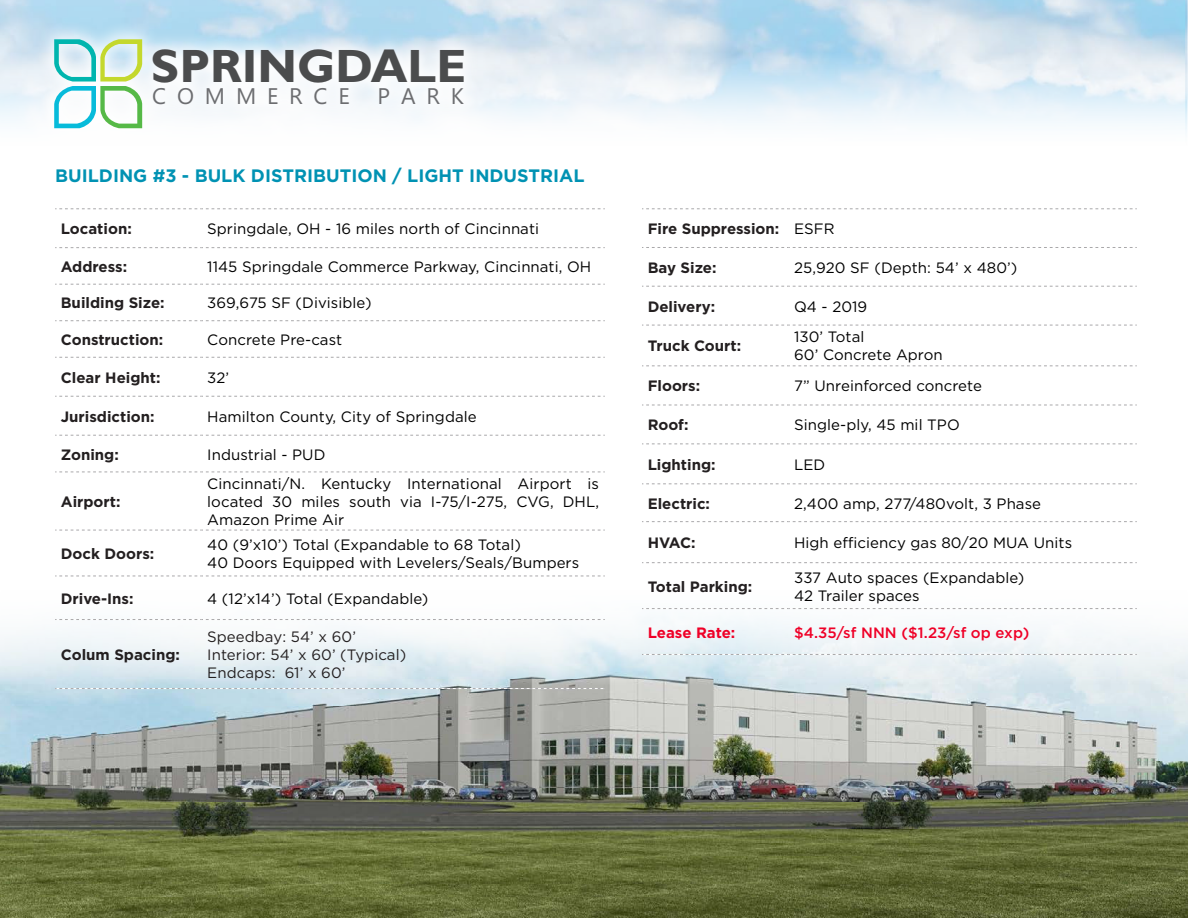
<style>
.page{position:relative;width:1188px;height:918px;background:#fff}
.page>*{position:absolute;margin:0;border:0;box-sizing:border-box;transform-origin:0 0}
.t1{font:700 46.95px "Gill Sans";color:#4b4c4d}
.t2{font:22.65px "Lao UI";letter-spacing:.48em;color:#6c6d70}
.t3{font:700 18px "Gotham";color:#0092b3}
.t4{font:15px/18px "Gotham";letter-spacing:.005em;color:#000;text-align:justify}
.Blue_9_Pt_Whitney_Se{font:700 15px "Gotham";color:#231f20}
.t5{font:15px "Gotham";letter-spacing:.005em;color:#231f20}
.t6{font:500 15px "Gotham";letter-spacing:.005em;color:#ef0027}
.Blue_9_Pt_Whitney_Se-2{font:700 15px "Gotham";color:#ef0027}
</style>
<div class="page">
<div style="left:35px;top:20px;width:447px;height:127px;background:#fff;opacity:.95"></div>
<svg style="left:54px;top:39px;width:88px;height:89px"></svg>
<img style="left:0;top:609px;width:1188px;height:309px">
<svg style="left:55px;top:208px;width:550px;height:1px"></svg>
<svg style="left:55px;top:247px;width:550px;height:1px"></svg>
<svg style="left:55px;top:284px;width:550px;height:1px"></svg>
<svg style="left:55px;top:320px;width:550px;height:1px"></svg>
<svg style="left:55px;top:357px;width:550px;height:1px"></svg>
<svg style="left:55px;top:472px;width:550px;height:1px"></svg>
<svg style="left:55px;top:530px;width:550px;height:1px"></svg>
<svg style="left:55px;top:576px;width:550px;height:1px"></svg>
<svg style="left:55px;top:619px;width:550px;height:1px"></svg>
<svg style="left:55px;top:688px;width:550px;height:1px"></svg>
<svg style="left:55px;top:396px;width:550px;height:1px"></svg>
<svg style="left:55px;top:435px;width:550px;height:1px"></svg>
<svg style="left:642px;top:208px;width:495px;height:1px"></svg>
<svg style="left:642px;top:247px;width:495px;height:1px"></svg>
<svg style="left:642px;top:286px;width:495px;height:1px"></svg>
<svg style="left:642px;top:325px;width:495px;height:1px"></svg>
<svg style="left:642px;top:365px;width:495px;height:1px"></svg>
<svg style="left:642px;top:483px;width:495px;height:1px"></svg>
<svg style="left:642px;top:521px;width:495px;height:1px"></svg>
<svg style="left:642px;top:562px;width:495px;height:1px"></svg>
<svg style="left:642px;top:608px;width:495px;height:1px"></svg>
<svg style="left:642px;top:654px;width:495px;height:1px"></svg>
<svg style="left:642px;top:405px;width:495px;height:1px"></svg>
<svg style="left:642px;top:444px;width:495px;height:1px"></svg>
<h1 class="t1" style="left:151px;top:38px;width:317px">SPRINGDALE</h1>
<h2 class="t2" style="left:152px;top:80px;width:313px">COMMERCE PARK</h2>
<p class="t3" style="left:55px;top:164px;width:531px">BUILDING #3 - BULK DISTRIBUTION / LIGHT INDUSTRIAL</p>
<p class="Blue_9_Pt_Whitney_Se" style="left:61px;top:219px;width:72px">Location:</p>
<p class="t4" style="left:207px;top:220px;width:333px">Springdale, OH - 16 miles north of Cincinnati</p>
<p class="Blue_9_Pt_Whitney_Se" style="left:61px;top:257px;width:68px">Address:</p>
<p class="t4" style="left:207px;top:257px;width:386px">1145 Springdale Commerce Parkway, Cincinnati, OH</p>
<p class="Blue_9_Pt_Whitney_Se" style="left:61px;top:293px;width:105px">Building Size:</p>
<p class="t4" style="left:207px;top:294px;width:166px">369,675 SF (Divisible)</p>
<p class="Blue_9_Pt_Whitney_Se" style="left:61px;top:330px;width:104px">Construction:</p>
<p class="t4" style="left:207px;top:330px;width:136px">Concrete Pre-cast</p>
<p class="Blue_9_Pt_Whitney_Se" style="left:61px;top:367px;width:101px">Clear Height:</p>
<p class="t4" style="left:207px;top:368px;width:24px">32’</p>
<p class="Blue_9_Pt_Whitney_Se" style="left:61px;top:406px;width:95px">Jurisdiction:</p>
<p class="t4" style="left:207px;top:407px;width:271px">Hamilton County, City of Springdale</p>
<p class="Blue_9_Pt_Whitney_Se" style="left:61px;top:444px;width:59px">Zoning:</p>
<p class="t4" style="left:207px;top:445px;width:120px">Industrial - PUD</p>
<p class="Blue_9_Pt_Whitney_Se" style="left:61px;top:492px;width:61px">Airport:</p>
<p class="t4" style="left:207px;top:474px;width:393px">Cincinnati/N. Kentucky International Airport is located 30 miles south via I-75/I-275, CVG, DHL, Amazon Prime Air</p>
<p class="Blue_9_Pt_Whitney_Se" style="left:61px;top:544px;width:95px">Dock Doors:</p>
<p class="t4" style="left:207px;top:535px;width:315px">40 (9’x10’) Total (Expandable to 68 Total)</p>
<p class="t4" style="left:207px;top:553px;width:373px">40 Doors Equipped with Levelers/Seals/Bumpers</p>
<p class="Blue_9_Pt_Whitney_Se" style="left:61px;top:588px;width:74px">Drive-Ins:</p>
<p class="t4" style="left:207px;top:589px;width:223px">4 (12’x14’) Total (Expandable)</p>
<p class="Blue_9_Pt_Whitney_Se" style="left:61px;top:645px;width:121px">Colum Spacing:</p>
<p class="t5" style="left:207px;top:627px;width:150px">Speedbay: 54’ x 60’</p>
<p class="t5" style="left:207px;top:645px;width:201px">Interior: 54’ x 60’ (Typical)</p>
<p class="t5" style="left:207px;top:663px;width:140px">Endcaps: 61’ x 60’</p>
<p class="Blue_9_Pt_Whitney_Se" style="left:648px;top:219px;width:133px">Fire Suppression:</p>
<p class="t4" style="left:794px;top:220px;width:42px">ESFR</p>
<p class="Blue_9_Pt_Whitney_Se" style="left:648px;top:258px;width:70px">Bay Size:</p>
<p class="t4" style="left:794px;top:258px;width:225px">25,920 SF (Depth: 54’ x 480’)</p>
<p class="Blue_9_Pt_Whitney_Se" style="left:648px;top:296px;width:69px">Delivery:</p>
<p class="t4" style="left:794px;top:297px;width:75px">Q4 - 2019</p>
<p class="Blue_9_Pt_Whitney_Se" style="left:648px;top:336px;width:95px">Truck Court:</p>
<p class="t4" style="left:794px;top:328px;width:72px">130’ Total</p>
<p class="t4" style="left:794px;top:346px;width:150px">60’ Concrete Apron</p>
<p class="Blue_9_Pt_Whitney_Se" style="left:648px;top:376px;width:54px">Floors:</p>
<p class="t4" style="left:794px;top:377px;width:189px">7” Unreinforced concrete</p>
<p class="Blue_9_Pt_Whitney_Se" style="left:648px;top:415px;width:42px">Roof:</p>
<p class="t4" style="left:794px;top:416px;width:167px">Single-ply, 45 mil TPO</p>
<p class="Blue_9_Pt_Whitney_Se" style="left:648px;top:455px;width:69px">Lighting:</p>
<p class="t4" style="left:794px;top:455px;width:33px">LED</p>
<p class="Blue_9_Pt_Whitney_Se" style="left:648px;top:493px;width:64px">Electric:</p>
<p class="t4" style="left:794px;top:494px;width:249px">2,400 amp, 277/480volt, 3 Phase</p>
<p class="Blue_9_Pt_Whitney_Se" style="left:648px;top:533px;width:49px">HVAC:</p>
<p class="t4" style="left:794px;top:534px;width:280px">High efficiency gas 80/20 MUA Units</p>
<p class="Blue_9_Pt_Whitney_Se" style="left:648px;top:576px;width:106px">Total Parking:</p>
<p class="t4" style="left:794px;top:568px;width:232px">337 Auto spaces (Expandable)</p>
<p class="t4" style="left:794px;top:586px;width:127px">42 Trailer spaces</p>
<p class="Blue_9_Pt_Whitney_Se-2" style="left:648px;top:622px;width:89px">Lease Rate:</p>
<p class="t6" style="left:794px;top:622px;width:237px">$4.35/sf NNN ($1.23/sf op exp)</p>
</div>
